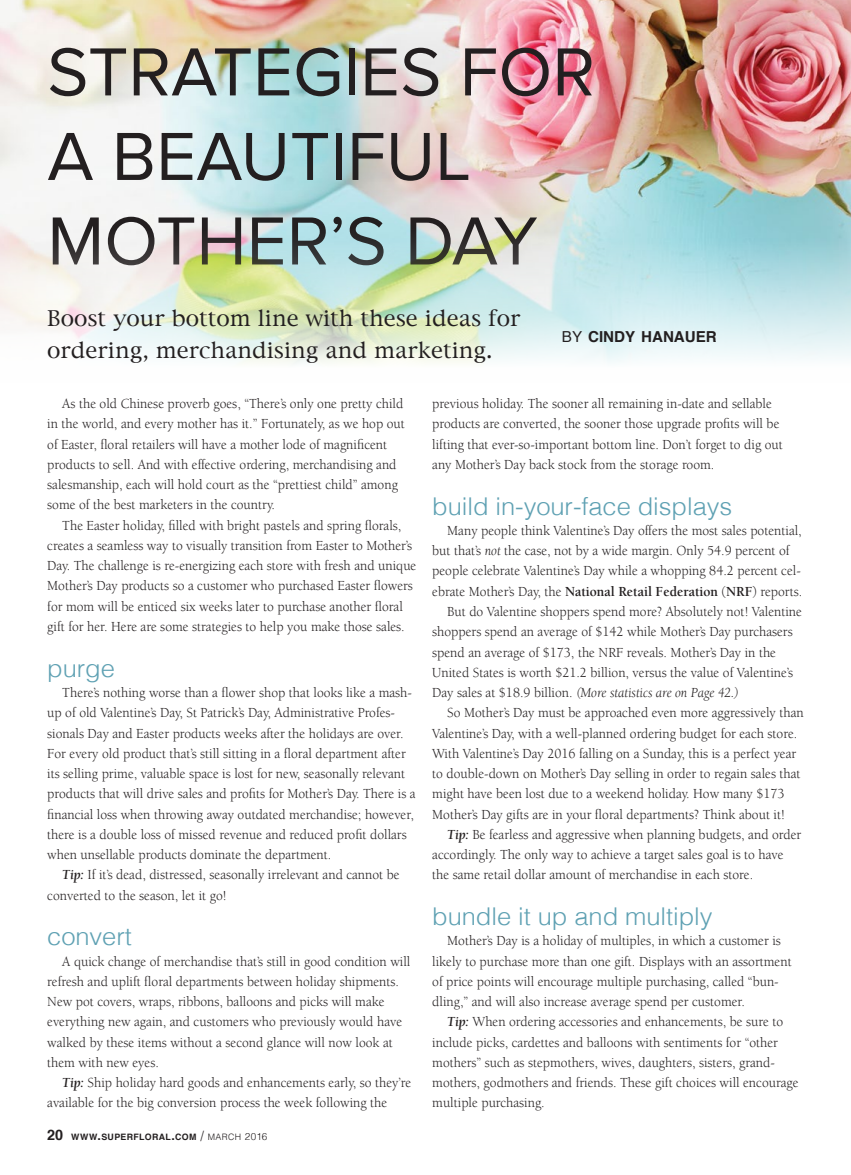
<style>
.page{position:relative;width:851px;height:1175px;background:#fff}
.page>*{position:absolute;margin:0;border:0;box-sizing:border-box;transform-origin:0 0}
.t1{font:70.35px/84.4px "Proxima Nova";color:#231f20}
.t2{font:300 24.45px "Helvetica";letter-spacing:-.005em;color:#5fa1b3;scale:1.04 1}
.t3{font:21px/32.4px "New York";color:#231f20}
.t4{font:700 15.15px "Helvetica";color:#231f20}
.t5{font:14.25px/20.2px "Berkeley";color:#231f20;scale:.95 1}
.t6{font:italic 14.25px "Berkeley";color:#231f20;scale:.95 1}
.t7{font:700 8.85px "Helvetica";letter-spacing:.04em;color:#231f20}
.s1{font-weight:700;font-style:italic}
.s2{font-weight:400}
.s3{font-style:italic}
.s4{font-weight:700}
.s5{font-style:normal}
.s6{font-size:14.4px}
.s7{font-size:12.6px}
.s8{font-weight:300;font-size:12.6px}
.s9{font-weight:300}
.s10{font-weight:300;font-size:9.9px}
</style>
<div class="page">
<img style="left:0;top:0;width:850px;height:363px">
<h1 class="t1" style="left:47px;top:32px;width:549px">STRATEGIES FOR<br>A BEAUTIFUL<br>MOTHER’S DAY</h1>
<h3 class="t3" style="left:47px;top:304px;width:474px">Boost your bottom line with these ideas for ordering, merchandising and marketing.</h3>
<p class="t5" style="left:47px;top:394px;width:378px;text-indent:15px">As the old Chinese proverb goes, “There’s only one pretty child in the world, and every mother has it.” Fortunately, as we hop out of Easter, floral retailers will have a mother lode of magnificent products to sell. And with effective ordering, merchandising and salesmanship, each will hold court as the “prettiest child” among some of the best marketers in the country.</p>
<p class="t5" style="left:47px;top:515px;width:390px;text-indent:15px">The Easter holiday, filled with bright pastels and spring florals, creates a seamless way to visually transition from Easter to Mother’s Day. The challenge is re-energizing each store with fresh and unique Mother’s Day products so a customer who purchased Easter flowers for mom will be enticed six weeks later to purchase another floral gift for her. Here are some strategies to help you make those sales.</p>
<h2 class="t2" style="left:47px;top:647px;width:67px">purge</h2>
<p class="t5" style="left:47px;top:682px;width:389px;text-indent:15px">There’s nothing worse than a flower shop that looks like a mash&shy;up of old Valentine’s Day, St Patrick’s Day, Administrative Profes&shy;sionals Day and Easter products weeks after the holidays are over.<br>For every old product that’s still sitting in a floral department after its selling prime, valuable space is lost for new, seasonally relevant products that will drive sales and profits for Mother’s Day. There is a financial loss when throwing away outdated merchandise; however, there is a double loss of missed revenue and reduced profit dollars when unsellable products dominate the department.</p>
<p class="t5" style="left:47px;top:865px;width:372px;text-indent:15px"><span class="s1">Tip:</span> If it’s dead, distressed, seasonally irrelevant and cannot be converted to the season, let it go!</p>
<h2 class="t2" style="left:47px;top:916px;width:83px">convert</h2>
<p class="t5" style="left:47px;top:951px;width:384px;text-indent:15px">A quick change of merchandise that’s still in good condition will refresh and uplift floral departments between holiday shipments.<br>New pot covers, wraps, ribbons, balloons and picks will make everything new again, and customers who previously would have walked by these items without a second glance will now look at them with new eyes.</p>
<p class="t5" style="left:47px;top:1072px;width:384px;text-indent:15px"><span class="s1">Tip:</span> Ship holiday hard goods and enhancements early, so they’re available for the big conversion process the week following the</p>
<p class="t4" style="left:562px;top:324px;width:156px"><span class="s2">by</span> CINDY HANAUER</p>
<p class="t5" style="left:432px;top:394px;width:370px">previous holiday. The sooner all remaining in-date and sellable products are converted, the sooner those upgrade profits will be lifting that ever-so-important bottom line. Don’t forget to dig out any Mother’s Day back stock from the storage room.</p>
<h2 class="t2" style="left:432px;top:485px;width:290px">build in-your-face displays</h2>
<p class="t5" style="left:447px;top:520px;width:374px">Many people think Valentine’s Day offers the most sales potential,</p>
<p class="t5" style="left:432px;top:541px;width:378px">but that’s <span class="s3">not</span> the case, not by a wide margin. Only 54.9 percent of</p>
<p class="t5" style="left:432px;top:561px;width:389px">people celebrate Valentine’s Day while a whopping 84.2 percent cel-</p>
<p class="t5" style="left:432px;top:581px;width:391px">ebrate Mother’s Day, the <span class="s4">National Retail Federation</span> (<span class="s4">NRF</span>) reports.</p>
<p class="t5" style="left:447px;top:601px;width:375px">But do Valentine shoppers spend more? Absolutely not! Valentine</p>
<p class="t5" style="left:432px;top:622px;width:381px">shoppers spend an average of $142 while Mother’s Day purchasers</p>
<p class="t5" style="left:432px;top:642px;width:363px">spend an average of $173, the NRF reveals. Mother’s Day in the</p>
<p class="t5" style="left:432px;top:662px;width:381px">United States is worth $21.2 billion, versus the value of Valentine’s</p>
<p class="t6" style="left:432px;top:685px;width:324px"><span class="s5">Day sales at $18.9 billion.</span> (More statistics are on Page 42.)</p>
<p class="t5" style="left:447px;top:703px;width:376px">So Mother’s Day must be approached even more aggressively than</p>
<p class="t5" style="left:432px;top:723px;width:386px">Valentine’s Day, with a well-planned ordering budget for each store.</p>
<p class="t5" style="left:432px;top:743px;width:384px">With Valentine’s Day 2016 falling on a Sunday, this is a perfect year</p>
<p class="t5" style="left:432px;top:763px;width:389px">to double-down on Mother’s Day selling in order to regain sales that</p>
<p class="t5" style="left:432px;top:784px;width:372px">might have been lost due to a weekend holiday. How many $173</p>
<p class="t5" style="left:432px;top:804px;width:372px">Mother’s Day gifts are in your floral departments? Think about it!</p>
<p class="t5" style="left:447px;top:824px;width:374px"><span class="s1">Tip:</span> Be fearless and aggressive when planning budgets, and order</p>
<p class="t5" style="left:432px;top:844px;width:371px">accordingly. The only way to achieve a target sales goal is to have</p>
<p class="t5" style="left:432px;top:865px;width:339px">the same retail dollar amount of merchandise in each store.</p>
<h2 class="t2" style="left:432px;top:895px;width:271px">bundle it up and multiply</h2>
<p class="t5" style="left:432px;top:931px;width:380px;text-indent:15px">Mother’s Day is a holiday of multiples, in which a customer is likely to purchase more than one gift. Displays with an assortment of price points will encourage multiple purchasing, called “bun&shy;dling,” and will also increase average spend per customer.</p>
<p class="t5" style="left:432px;top:1012px;width:387px;text-indent:15px"><span class="s1">Tip:</span> When ordering accessories and enhancements, be sure to include picks, cardettes and balloons with sentiments for “other mothers” such as stepmothers, wives, daughters, sisters, grand&shy;mothers, godmothers and friends. These gift choices will encourage multiple purchasing.</p>
<p class="t7" style="left:47px;top:1129px;width:222px"><span class="s6">20</span> WWW<span class="s7">.</span>SUPERFLORAL<span class="s7">.</span>COM <span class="s8">/</span> <span class="s9">MARCH</span> <span class="s10">2016</span></p>
</div>
